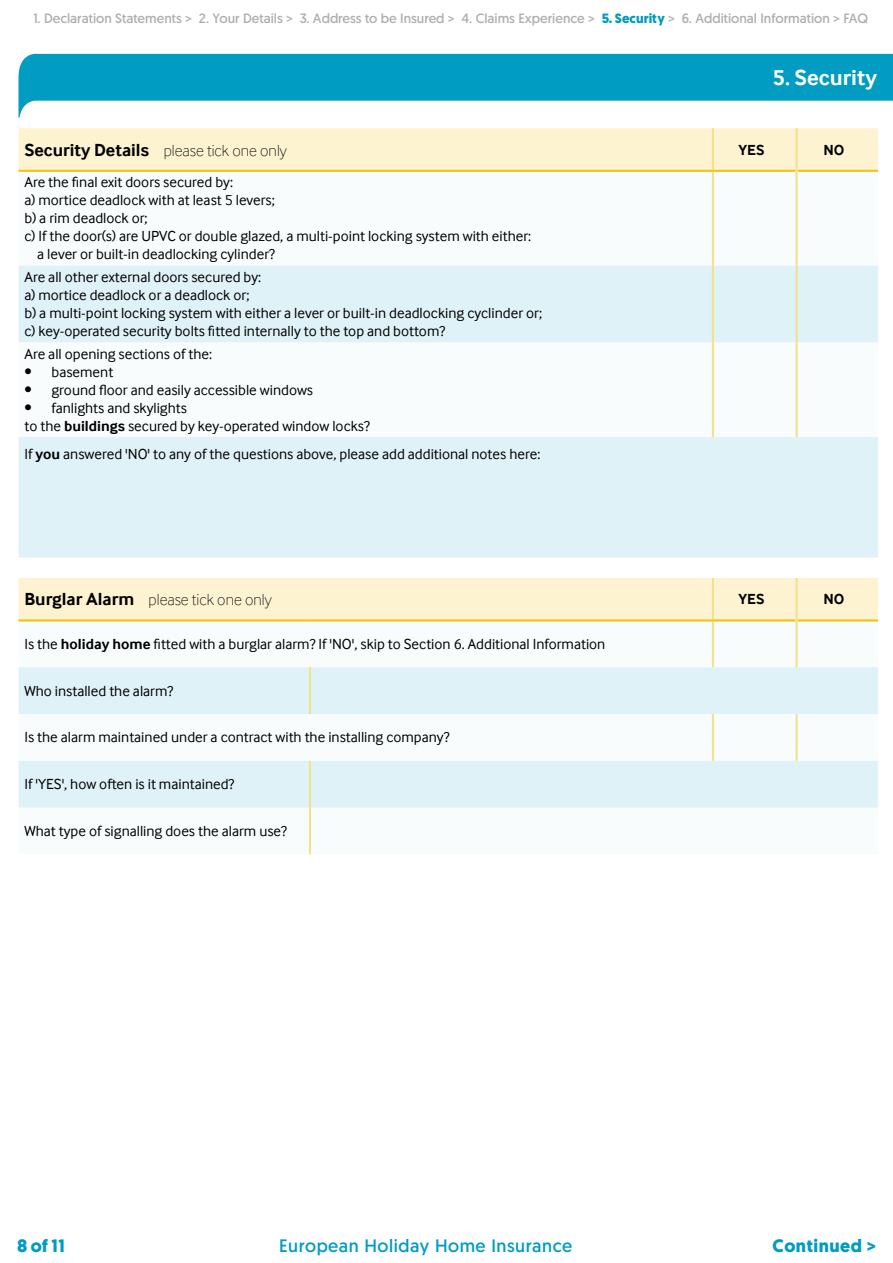
<style>
.page{position:relative;width:893px;height:1263px;background:#fff}
.page>*{position:absolute;margin:0;border:0;box-sizing:border-box;transform-origin:0 0}
.t1{font:700 22.5px "Inter Face";color:#fff}
.t2{font:18px "Geomanist";letter-spacing:.03em;color:#009cc2}
.t3{font:700 18px "Geomanist";letter-spacing:.03em;color:#009cc2}
.t4{font:100 16.5px "Inter Face";color:#000}
.t5{font:15px/18px "Inter Face";color:#000}
.t6{font:700 15px "Inter Face";color:#000}
.t7{font:13.5px "Geomanist";color:#adaeae}
.s1{font-weight:700;color:#009cc2}
.s2{font-weight:700;font-size:18px}
.s3{font-weight:700}
</style>
<div class="page">
<svg style="left:19px;top:54px;width:874px;height:64px;fill:#009cc2"></svg>
<div style="left:19px;top:128px;width:859px;height:42px;background:#fdf3d0"></div>
<svg style="left:19px;top:266px;width:859px;height:292px;fill:#dff2f7"></svg>
<svg style="left:19px;top:578px;width:859px;height:277px"></svg>
<hr style="left:713px;top:170px;width:82px;height:2px;background:#f7c112">
<hr style="left:798px;top:170px;width:80px;height:2px;background:#f7c112">
<hr style="left:713px;top:619px;width:82px;height:2px;background:#f7c112">
<hr style="left:798px;top:619px;width:80px;height:2px;background:#f7c112">
<hr style="left:712px;top:128px;width:2px;height:42px;background:#f2e18f">
<hr style="left:795px;top:128px;width:3px;height:43px;background:#f2e18f">
<hr style="left:712px;top:172px;width:2px;height:94px;background:#f2e18f">
<hr style="left:795px;top:171px;width:3px;height:95px;background:#f2e18f">
<hr style="left:712px;top:266px;width:2px;height:76px;background:#f2e18f">
<hr style="left:795px;top:266px;width:3px;height:76px;background:#f2e18f">
<hr style="left:712px;top:342px;width:2px;height:95px;background:#f2e18f">
<hr style="left:795px;top:342px;width:3px;height:95px;background:#f2e18f">
<hr style="left:712px;top:578px;width:2px;height:41px;background:#f2e18f">
<hr style="left:795px;top:578px;width:3px;height:42px;background:#f2e18f">
<hr style="left:712px;top:621px;width:2px;height:46px;background:#f2e18f">
<hr style="left:795px;top:620px;width:3px;height:47px;background:#f2e18f">
<hr style="left:712px;top:714px;width:2px;height:47px;background:#f2e18f">
<hr style="left:795px;top:714px;width:3px;height:47px;background:#f2e18f">
<hr style="left:309px;top:667px;width:2px;height:47px;background:#f2e18f">
<hr style="left:309px;top:761px;width:2px;height:46px;background:#f2e18f">
<hr style="left:309px;top:807px;width:2px;height:47px;background:#f2e18f">
<hr style="left:19px;top:170px;width:291px;height:2px;background:#f7c112">
<hr style="left:310px;top:170px;width:403px;height:2px;background:#f7c112">
<hr style="left:19px;top:619px;width:291px;height:2px;background:#f7c112">
<hr style="left:310px;top:619px;width:403px;height:2px;background:#f7c112">
<p class="t7" style="left:33px;top:9px;width:836px">1. Declaration Statements &gt; 2. Your Details &gt; 3. Address to be Insured &gt; 4. Claims Experience &gt; <span class="s1">5. Security</span> &gt; 6. Additional Information &gt; FAQ</p>
<h1 class="t1" style="left:773px;top:65px;width:106px">5. Security</h1>
<p class="t4" style="left:25px;top:141px;width:264px"><span class="s2">Security Details</span> please tick one only</p>
<p class="t6" style="left:738px;top:141px;width:27px">YES</p>
<p class="t6" style="left:823px;top:141px;width:23px">NO</p>
<p class="t5" style="left:24px;top:173px;width:210px">Are the final exit doors secured by:</p>
<p class="t5" style="left:24px;top:191px;width:252px">a) mortice deadlock with at least 5 levers;</p>
<p class="t5" style="left:24px;top:209px;width:125px">b) a rim deadlock or;</p>
<p class="t5" style="left:24px;top:227px;width:508px">c) If the door(s) are UPVC or double glazed, a multi-point locking system with either:</p>
<p class="t5" style="left:37px;top:245px;width:239px">a lever or built-in deadlocking cylinder?</p>
<p class="t5" style="left:24px;top:268px;width:519px">Are all other external doors secured by:<br>a) mortice deadlock or a deadlock or;<br>b) a multi-point locking system with either a lever or built-in deadlocking cyclinder or; c) key-operated security bolts fitted internally to the top and bottom?</p>
<p class="t5" style="left:24px;top:345px;width:189px">Are all opening sections of the:</p>
<p class="t5" style="left:24px;top:363px;width:90px">• basement</p>
<p class="t5" style="left:24px;top:381px;width:290px">• ground floor and easily accessible windows</p>
<p class="t5" style="left:24px;top:399px;width:347px">• fanlights and skylights<br>to the <span class="s3">buildings</span> secured by key-operated window locks?</p>
<p class="t5" style="left:24px;top:445px;width:517px">If <span class="s3">you</span> answered 'NO' to any of the questions above, please add additional notes here:</p>
<p class="t4" style="left:25px;top:590px;width:249px"><span class="s2">Burglar Alarm</span> please tick one only</p>
<p class="t6" style="left:738px;top:590px;width:27px">YES</p>
<p class="t6" style="left:823px;top:590px;width:23px">NO</p>
<p class="t5" style="left:24px;top:635px;width:582px">Is the <span class="s3">holiday home</span> fitted with a burglar alarm? If 'NO', skip to Section 6. Additional Information</p>
<p class="t5" style="left:24px;top:682px;width:150px">Who installed the alarm?</p>
<p class="t5" style="left:24px;top:728px;width:427px">Is the alarm maintained under a contract with the installing company?</p>
<p class="t5" style="left:24px;top:775px;width:211px">If 'YES', how often is it maintained?</p>
<p class="t5" style="left:24px;top:822px;width:264px">What type of signalling does the alarm use?</p>
<p class="t3" style="left:17px;top:1233px;width:49px">8 of 11</p>
<p class="t2" style="left:279px;top:1234px;width:295px">European Holiday Home Insurance</p>
<p class="t3" style="left:772px;top:1233px;width:105px">Continued &gt;</p>
</div>
